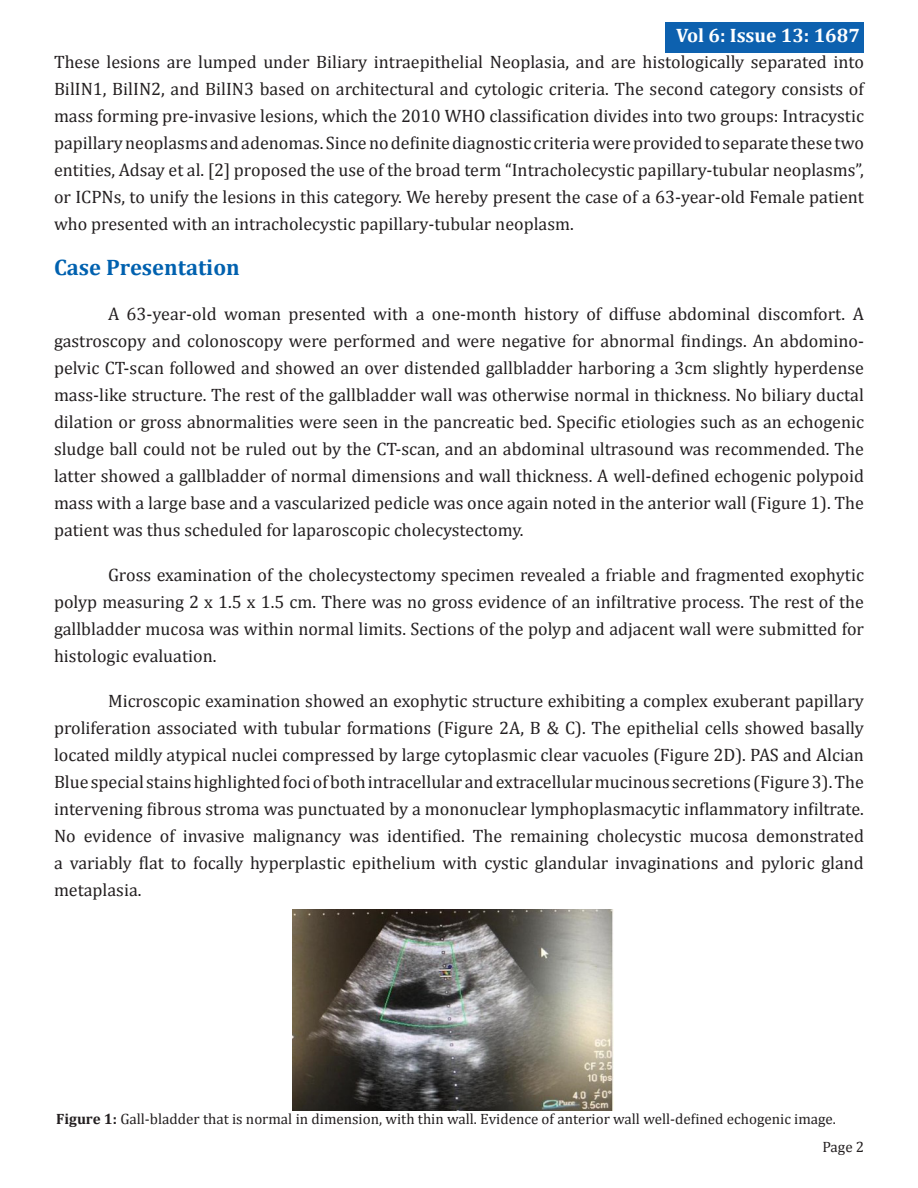
<style>
.page{position:relative;width:918px;height:1188px;background:#fff}
.page>*{position:absolute;margin:0;border:0;box-sizing:border-box;transform-origin:0 0}
.t1{font:700 22.5px "Cambria";color:#0061af}
.t2{font:700 19.5px "Cambria";color:#fff}
.t3{font:18px/27px "Cambria";color:#231f20;text-align:justify}
.t4{font:15px "Cambria";color:#231f20}
.s1{font-weight:700}
</style>
<div class="page">
<div style="left:666px;top:22px;width:198px;height:30px;background:#0d61af"></div>
<img style="left:292px;top:909px;width:321px;height:201px">
<p class="t2" style="left:676px;top:22px;width:185px">Vol 6: Issue 13: 1687</p>
<p class="t3" style="left:54px;top:48px;width:812px">These lesions are lumped under Biliary intraepithelial Neoplasia, and are histologically separated into BilIN1, BilIN2, and BilIN3 based on architectural and cytologic criteria. The second category consists of mass forming pre-invasive lesions, which the 2010 WHO classification divides into two groups: Intracystic papillary neoplasms and adenomas. Since no definite diagnostic criteria were provided to separate these two entities, Adsay et al. [2] proposed the use of the broad term “Intracholecystic papillary-tubular neoplasms”, or ICPNs, to unify the lesions in this category. We hereby present the case of a 63-year-old Female patient who presented with an intracholecystic papillary-tubular neoplasm.</p>
<p class="t1" style="left:54px;top:251px;width:187px">Case Presentation</p>
<p class="t3" style="left:54px;top:300px;width:812px;text-indent:54px">A 63-year-old woman presented with a one-month history of diffuse abdominal discomfort. A gastroscopy and colonoscopy were performed and were negative for abnormal findings. An abdomino&shy;pelvic CT-scan followed and showed an over distended gallbladder harboring a 3cm slightly hyperdense mass-like structure. The rest of the gallbladder wall was otherwise normal in thickness. No biliary ductal dilation or gross abnormalities were seen in the pancreatic bed. Specific etiologies such as an echogenic sludge ball could not be ruled out by the CT-scan, and an abdominal ultrasound was recommended. The latter showed a gallbladder of normal dimensions and wall thickness. A well-defined echogenic polypoid mass with a large base and a vascularized pedicle was once again noted in the anterior wall (Figure 1). The patient was thus scheduled for laparoscopic cholecystectomy.</p>
<p class="t3" style="left:54px;top:561px;width:812px;text-indent:54px">Gross examination of the cholecystectomy specimen revealed a friable and fragmented exophytic polyp measuring 2 x 1.5 x 1.5 cm. There was no gross evidence of an infiltrative process. The rest of the gallbladder mucosa was within normal limits. Sections of the polyp and adjacent wall were submitted for histologic evaluation.</p>
<p class="t3" style="left:54px;top:687px;width:812px;text-indent:54px">Microscopic examination showed an exophytic structure exhibiting a complex exuberant papillary proliferation associated with tubular formations (Figure 2A, B &amp; C). The epithelial cells showed basally located mildly atypical nuclei compressed by large cytoplasmic clear vacuoles (Figure 2D). PAS and Alcian Blue special stains highlighted foci of both intracellular and extracellular mucinous secretions (Figure 3). The intervening fibrous stroma was punctuated by a mononuclear lymphoplasmacytic inflammatory infiltrate.<br>No evidence of invasive malignancy was identified. The remaining cholecystic mucosa demonstrated a variably flat to focally hyperplastic epithelium with cystic glandular invaginations and pyloric gland metaplasia.</p>
<p class="t4" style="left:56px;top:1110px;width:781px"><span class="s1">Figure 1:</span> Gall-bladder that is normal in dimension, with thin wall. Evidence of anterior wall well-defined echogenic image.</p>
<p class="t4" style="left:822px;top:1138px;width:43px">Page 2</p>
</div>
